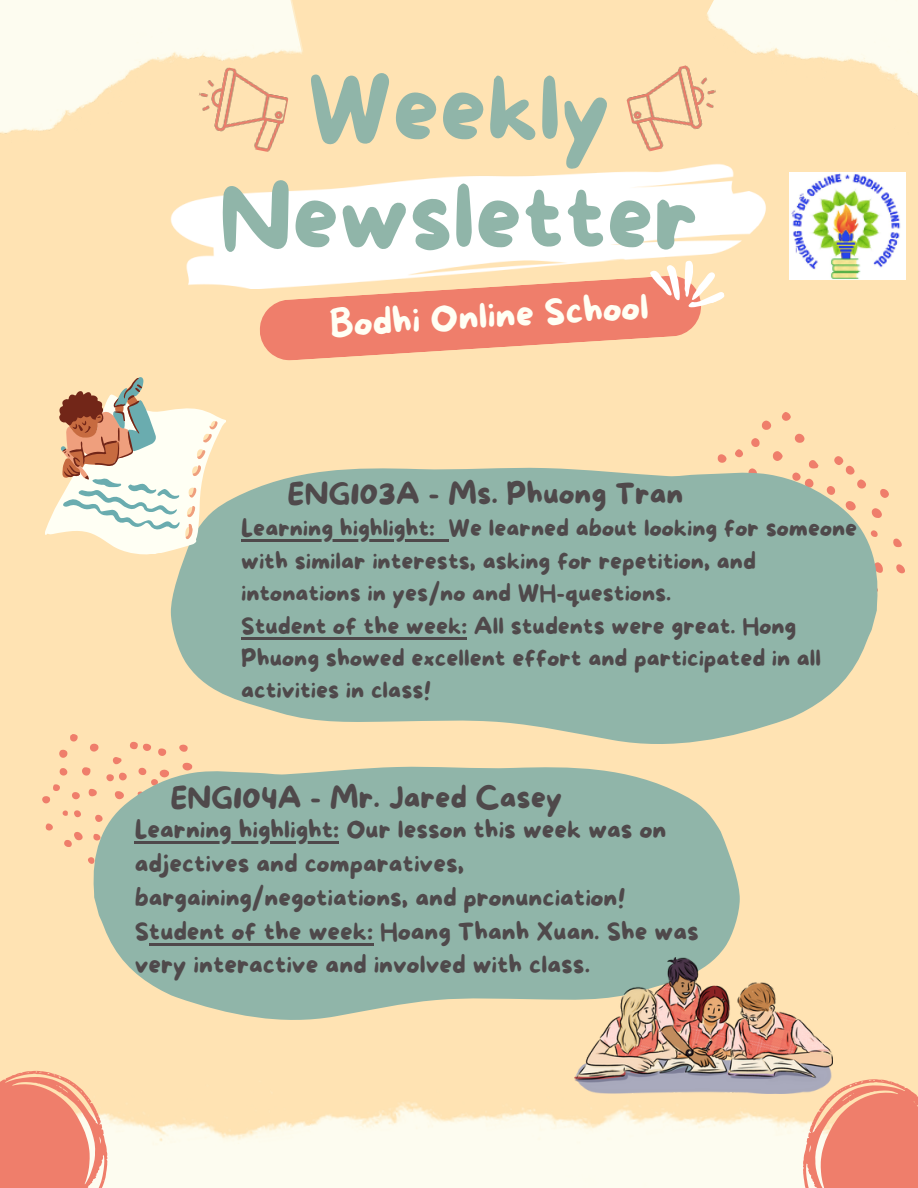
<style>
.page{position:relative;width:918px;height:1188px;background:#ffe3b3}
.page>*{position:absolute;margin:0;border:0;box-sizing:border-box;transform-origin:0 0}
.t1{font:91.65px/108px "More Sugar";color:#90b5a9;text-align:center}
.t2{font:36px "More Sugar";color:#fffff4}
.t3{font:30px "More Sugar";color:#4f494b}
.t4{font:24.75px/33.8px "More Sugar";color:#4f494b}
.t5{font:23.4px/32.4px "More Sugar";color:#4f494b}
</style>
<div class="page">
<img style="left:170px;top:166px;width:596px;height:123px">
<img style="left:626px;top:65px;width:70px;height:87px">
<img style="left:34px;top:1057px;width:799px;height:131px">
<svg style="left:880px;top:511px;width:2px;height:7px"></svg>
<svg style="left:880px;top:563px;width:3px;height:10px"></svg>
<svg style="left:773px;top:451px;width:10px;height:10px"></svg>
<svg style="left:762px;top:421px;width:9px;height:9px"></svg>
<svg style="left:795px;top:434px;width:9px;height:9px"></svg>
<svg style="left:880px;top:489px;width:9px;height:9px"></svg>
<svg style="left:782px;top:412px;width:9px;height:9px"></svg>
<svg style="left:893px;top:539px;width:9px;height:8px"></svg>
<svg style="left:896px;top:564px;width:9px;height:9px"></svg>
<svg style="left:834px;top:456px;width:18px;height:11px"></svg>
<svg style="left:809px;top:460px;width:9px;height:7px"></svg>
<svg style="left:718px;top:438px;width:42px;height:25px"></svg>
<svg style="left:42px;top:734px;width:150px;height:130px"></svg>
<svg style="left:171px;top:467px;width:709px;height:283px;fill:#90b5a9"></svg>
<svg style="left:91px;top:766px;width:649px;height:254px;background:#9ebaa9"></svg>
<svg style="left:0;top:1071px;width:108px;height:117px;background:#f2947d"></svg>
<svg style="left:803px;top:1079px;width:115px;height:109px;background:#f1927b"></svg>
<img style="left:790px;top:183px;width:116px;height:96px">
<img style="left:575px;top:957px;width:257px;height:137px">
<svg style="left:45px;top:377px;width:196px;height:189px"></svg>
<hr style="left:241px;top:540px;width:194px;height:2px;background:#4f494b">
<svg style="left:435px;top:540px;width:13px;height:2px"></svg>
<hr style="left:241px;top:637px;width:226px;height:2px;background:#4f494b">
<hr style="left:135px;top:842px;width:204px;height:2px;background:#4f494b">
<hr style="left:149px;top:943px;width:224px;height:2px;background:#4f494b">
<svg style="left:258px;top:260px;width:468px;height:101px"></svg>
<img style="left:0;top:0;width:303px;height:151px">
<img style="left:696px;top:0;width:222px;height:183px">
<h1 class="t1" style="left:219px;top:61px;width:481px">Weekly<br>Newsletter</h1>
<h2 class="t2" style="left:329px;top:305px;width:321px;rotate:-3deg">Bodhi Online School</h2>
<p class="t3" style="left:288px;top:477px;width:397px">ENG103A - Ms. Phuong Tran</p>
<p class="t5" style="left:241px;top:514px;width:618px">Learning highlight: We learned about looking for someone with similar interests, asking for repetition, and intonations in yes/no and WH-questions.<br>Student of the week: All students were great. Hong Phuong showed excellent effort and participated in all activities in class!</p>
<p class="t3" style="left:170px;top:781px;width:393px">ENG104A - Mr. Jared Casey</p>
<p class="t4" style="left:135px;top:815px;width:566px">Learning highlight: Our lesson this week was on adjectives and comparatives, bargaining/negotiations, and pronunciation!<br>Student of the week: Hoang Thanh Xuan. She was very interactive and involved with class.</p>
</div>
